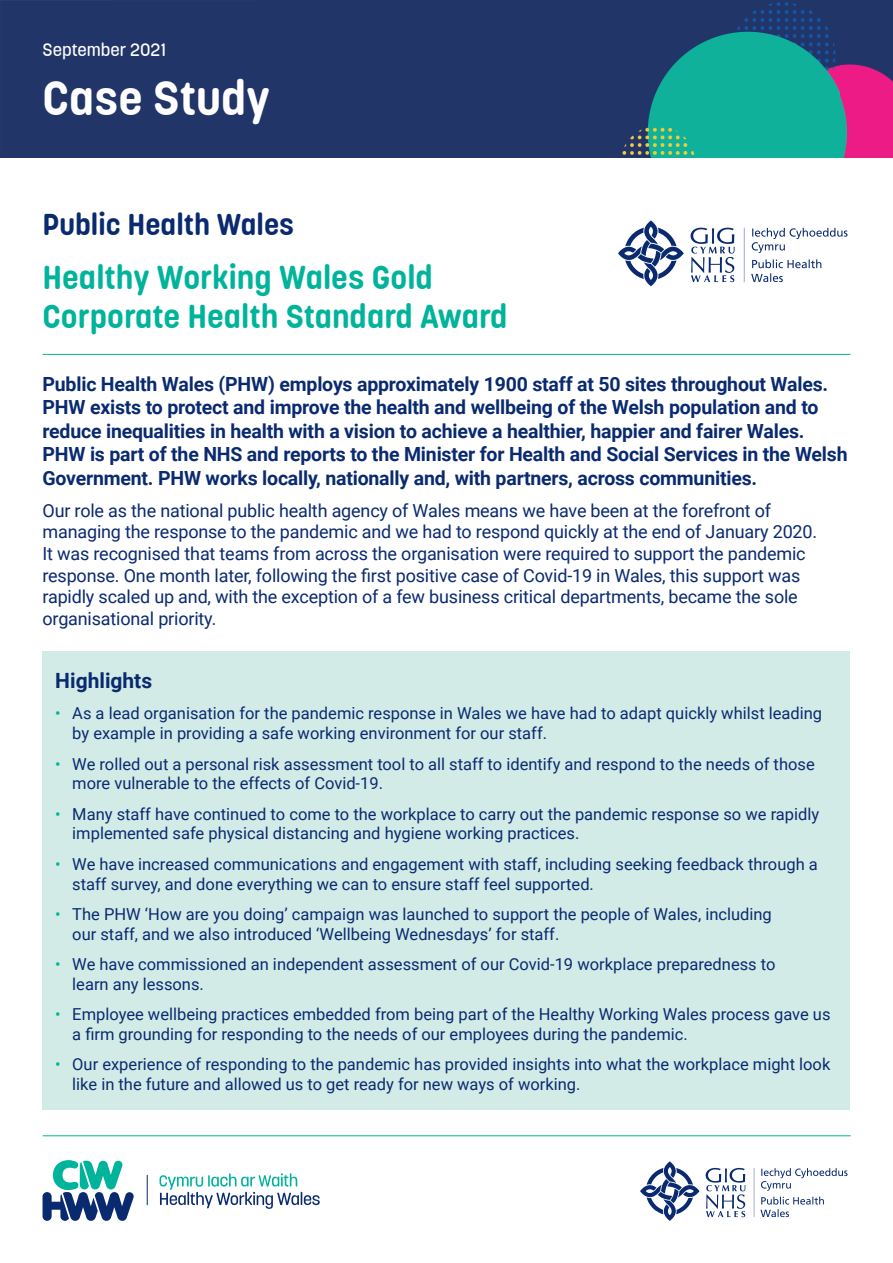
<style>
.page{position:relative;width:893px;height:1263px;background:#fff}
.page>*{position:absolute;margin:0;border:0;box-sizing:border-box;transform-origin:0 0}
.t1{font:700 48px "Korolev Rounded";color:#fff}
.t2{font:700 33px/39px "Korolev Rounded";color:#00b39b}
.t3{font:700 30px "Korolev Rounded";color:#0a2a70}
.t4{font:700 21px "Roboto";color:#0a2a70}
.t5{font:700 19.5px/23.4px "Roboto";letter-spacing:-.01em;color:#0a2a70}
.t6{font:18px/21.6px "Roboto";letter-spacing:-.01em;color:#0a2a70}
.t7{font:500 18px "Korolev Rounded";color:#fff}
.t8{font:16.5px/19.8px "Roboto";color:#0a2a70}
.s1{color:#00b39b}
</style>
<div class="page">
<div style="left:43px;top:652px;width:807px;height:458px;background:#d3ebe6"></div>
<svg style="left:43px;top:1160px;width:91px;height:61px"></svg>
<svg style="left:160px;top:1173px;width:160px;height:36px"></svg>
<hr style="left:147px;top:1175px;width:1px;height:30px;background:#0a2a70">
<svg style="left:640px;top:1161px;width:59px;height:60px"></svg>
<svg style="left:705px;top:1168px;width:41px;height:49px"></svg>
<svg style="left:754px;top:1168px;width:94px;height:49px"></svg>
<hr style="left:43px;top:1135px;width:808px;height:1px;background:#00b39b">
<hr style="left:43px;top:354px;width:807px;height:1px;background:#00b39b">
<img style="left:0;top:0;width:893px;height:157px">
<svg style="left:618px;top:220px;width:66px;height:66px"></svg>
<svg style="left:744px;top:228px;width:1px;height:54px"></svg>
<svg style="left:690px;top:228px;width:45px;height:54px"></svg>
<svg style="left:752px;top:228px;width:96px;height:25px"></svg>
<svg style="left:751px;top:259px;width:70px;height:23px"></svg>
<p class="t7" style="left:43px;top:39px;width:125px">September 2021</p>
<h1 class="t1" style="left:43px;top:68px;width:229px">Case Study</h1>
<h3 class="t3" style="left:43px;top:206px;width:253px">Public Health Wales</h3>
<h2 class="t2" style="left:43px;top:258px;width:467px">Healthy Working Wales Gold<br>Corporate Health Standard Award</h2>
<p class="t5" style="left:43px;top:372px;width:807px">Public Health Wales (PHW) employs approximately 1900 staff at 50 sites throughout Wales.<br>PHW exists to protect and improve the health and wellbeing of the Welsh population and to reduce inequalities in health with a vision to achieve a healthier, happier and fairer Wales.<br>PHW is part of the NHS and reports to the Minister for Health and Social Services in the Welsh Government. PHW works locally, nationally and, with partners, across communities.</p>
<p class="t6" style="left:43px;top:499px;width:776px">Our role as the national public health agency of Wales means we have been at the forefront of managing the response to the pandemic and we had to respond quickly at the end of January 2020.<br>It was recognised that teams from across the organisation were required to support the pandemic response. One month later, following the first positive case of Covid-19 in Wales, this support was rapidly scaled up and, with the exception of a few business critical departments, became the sole organisational priority.</p>
<p class="t4" style="left:55px;top:665px;width:98px">Highlights</p>
<p class="t8" style="left:72px;top:703px;width:751px;text-indent:-17px"><span class="s1">•</span> As a lead organisation for the pandemic response in Wales we have had to adapt quickly whilst leading by example in providing a safe working environment for our staff.</p>
<p class="t8" style="left:72px;top:753px;width:744px;text-indent:-17px"><span class="s1">•</span> We rolled out a personal risk assessment tool to all staff to identify and respond to the needs of those more vulnerable to the effects of Covid-19.</p>
<p class="t8" style="left:72px;top:803px;width:748px;text-indent:-17px"><span class="s1">•</span> Many staff have continued to come to the workplace to carry out the pandemic response so we rapidly implemented safe physical distancing and hygiene working practices.</p>
<p class="t8" style="left:72px;top:853px;width:747px;text-indent:-17px"><span class="s1">•</span> We have increased communications and engagement with staff, including seeking feedback through a staff survey, and done everything we can to ensure staff feel supported.</p>
<p class="t8" style="left:72px;top:903px;width:701px;text-indent:-17px"><span class="s1">•</span> The PHW ‘How are you doing’ campaign was launched to support the people of Wales, including our staff, and we also introduced ‘Wellbeing Wednesdays’ for staff.</p>
<p class="t8" style="left:72px;top:953px;width:705px;text-indent:-17px"><span class="s1">•</span> We have commissioned an independent assessment of our Covid-19 workplace preparedness to learn any lessons.</p>
<p class="t8" style="left:72px;top:1004px;width:760px;text-indent:-17px"><span class="s1">•</span> Employee wellbeing practices embedded from being part of the Healthy Working Wales process gave us a firm grounding for responding to the needs of our employees during the pandemic.</p>
<p class="t8" style="left:72px;top:1054px;width:760px;text-indent:-17px"><span class="s1">•</span> Our experience of responding to the pandemic has provided insights into what the workplace might look like in the future and allowed us to get ready for new ways of working.</p>
</div>
